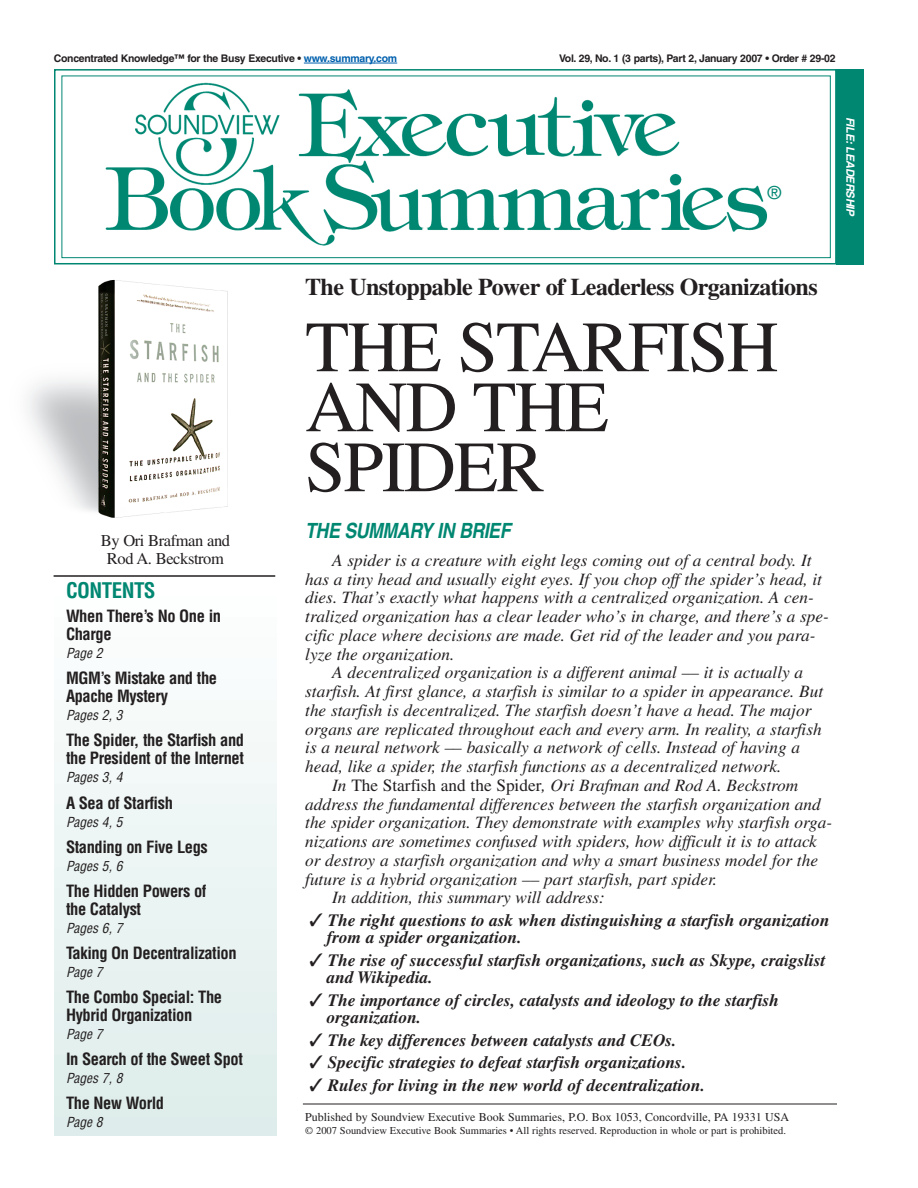
<style>
.page{position:relative;width:918px;height:1188px;background:#fff}
.page>*{position:absolute;margin:0;border:0;box-sizing:border-box;transform-origin:0 0}
.t1{font:72px/60px "Times";letter-spacing:-.025em;color:#231f20}
.t2{font:700 24px "Times";letter-spacing:-.025em;color:#231f20}
.t3{font:italic 700 21px "Helvetica";letter-spacing:-.03em;color:#008772;scale:.85 1}
.t4{font:700 condensed 21px "Helvetica";letter-spacing:-.025em;color:#008772}
.t5{font:18px "Helvetica";color:#008772}
.t6{font:italic 17.25px/18.8px "Times";color:#231f20}
.t7{font:italic 700 17.25px/17.2px "Times";color:#231f20}
.t8{font:700 condensed 16.5px/18px "Helvetica";letter-spacing:-.025em;color:#231f20}
.t9{font:16.5px/18px "Times";letter-spacing:-.025em;color:#231f20;text-align:center}
.t10{font:italic condensed 13.5px "Helvetica";color:#231f20}
.t11{font:12px "Times";color:#231f20}
.t12{font:italic 700 11.25px "Helvetica";letter-spacing:-.03em;color:#fff}
.t13{font:700 10.5px "Helvetica";letter-spacing:-.03em;color:#231f20}
.t14{font:10.5px "Times";color:#231f20}
.s1{color:#0160ae}
.s2{font-style:normal}
</style>
<div class="page">
<svg style="left:304px;top:63px;width:23px;height:1px"></svg>
<hr style="left:327px;top:63px;width:42px;height:1px;background:#0160ae">
<svg style="left:369px;top:63px;width:28px;height:1px"></svg>
<div style="left:54px;top:1120px;width:222px;height:14px;background:#deedeb"></div>
<div style="left:54px;top:1099px;width:222px;height:14px;background:#e0eeeb"></div>
<div style="left:54px;top:1078px;width:222px;height:14px;background:#e1efec"></div>
<div style="left:54px;top:1058px;width:222px;height:14px;background:#e1efec"></div>
<div style="left:54px;top:1037px;width:222px;height:14px;background:#e3f0ee"></div>
<div style="left:54px;top:1016px;width:222px;height:14px;background:#e4f0ef"></div>
<div style="left:54px;top:995px;width:222px;height:14px;background:#e5f1ef"></div>
<div style="left:54px;top:974px;width:222px;height:14px;background:#e6f1f0"></div>
<div style="left:54px;top:953px;width:222px;height:14px;background:#e8f3f1"></div>
<div style="left:54px;top:933px;width:222px;height:13px;background:#e9f3f1"></div>
<div style="left:54px;top:912px;width:222px;height:14px;background:#eaf4f2"></div>
<div style="left:54px;top:891px;width:222px;height:14px;background:#eaf4f2"></div>
<div style="left:54px;top:870px;width:222px;height:14px;background:#ebf5f3"></div>
<div style="left:54px;top:849px;width:222px;height:14px;background:#edf6f4"></div>
<div style="left:54px;top:828px;width:222px;height:14px;background:#eef6f5"></div>
<div style="left:54px;top:807px;width:222px;height:14px;background:#eff7f6"></div>
<div style="left:54px;top:787px;width:222px;height:14px;background:#f0f7f6"></div>
<div style="left:54px;top:766px;width:222px;height:14px;background:#f3f9f8"></div>
<div style="left:54px;top:745px;width:222px;height:14px;background:#f4f9f8"></div>
<div style="left:54px;top:724px;width:222px;height:14px;background:#f5faf9"></div>
<div style="left:54px;top:703px;width:222px;height:14px;background:#f6faf9"></div>
<div style="left:54px;top:682px;width:222px;height:14px;background:#f8fbfb"></div>
<div style="left:54px;top:662px;width:222px;height:14px;background:#f9fcfc"></div>
<div style="left:54px;top:641px;width:222px;height:14px;background:#fafcfc"></div>
<div style="left:54px;top:620px;width:222px;height:14px;background:#fbfdfd"></div>
<img style="left:27px;top:279px;width:201px;height:239px">
<div style="left:837px;top:69px;width:27px;height:195px;background:#008772"></div>
<hr style="left:303px;top:1104px;width:534px;height:1px;background:#231f20">
<hr style="left:54px;top:575px;width:221px;height:2px;background:#231f20">
<svg style="left:61px;top:75px;width:770px;height:184px"></svg>
<div style="left:54px;top:69px;width:783px;height:195px;border:2px solid #008772"></div>
<img style="left:68px;top:78px;width:756px;height:178px">
<div style="left:62px;top:76px;width:769px;height:182px;border:1px solid #008772"></div>
<p class="t13" style="left:54px;top:54px;width:345px">Concentrated Knowledge™ for the Busy Executive • <span class="s1">www.summary.com</span></p>
<p class="t13" style="left:559px;top:54px;width:278px">Vol. 29, No. 1 (3 parts), Part 2, January 2007 • Order # 29-02</p>
<p class="t5" style="left:768px;top:187px;width:15px">®</p>
<p class="t12" style="left:855px;top:117px;width:100px;rotate:90deg">FILE: LEADERSHIP</p>
<p class="t9" style="left:101px;top:533px;width:131px">By Ori Brafman and<br>Rod A. Beckstrom</p>
<p class="t4" style="left:66px;top:583px;width:91px">CONTENTS</p>
<p class="t8" style="left:66px;top:609px;width:157px">When There’s No One in<br>Charge</p>
<p class="t10" style="left:66px;top:648px;width:38px">Page 2</p>
<p class="t8" style="left:66px;top:671px;width:153px">MGM’s Mistake and the<br>Apache Mystery</p>
<p class="t10" style="left:66px;top:710px;width:58px">Pages 2, 3</p>
<p class="t8" style="left:66px;top:733px;width:180px">The Spider, the Starfish and the President of the Internet</p>
<p class="t10" style="left:66px;top:772px;width:58px">Pages 3, 4</p>
<p class="t8" style="left:66px;top:795px;width:108px">A Sea of Starfish</p>
<p class="t10" style="left:66px;top:816px;width:58px">Pages 4, 5</p>
<p class="t8" style="left:66px;top:839px;width:143px">Standing on Five Legs</p>
<p class="t10" style="left:66px;top:861px;width:58px">Pages 5, 6</p>
<p class="t8" style="left:66px;top:883px;width:142px">The Hidden Powers of the Catalyst</p>
<p class="t10" style="left:66px;top:923px;width:58px">Pages 6, 7</p>
<p class="t8" style="left:66px;top:945px;width:172px">Taking On Decentralization</p>
<p class="t10" style="left:66px;top:967px;width:38px">Page 7</p>
<p class="t8" style="left:66px;top:989px;width:158px">The Combo Special: The<br>Hybrid Organization</p>
<p class="t10" style="left:66px;top:1029px;width:38px">Page 7</p>
<p class="t8" style="left:66px;top:1051px;width:178px">In Search of the Sweet Spot</p>
<p class="t10" style="left:66px;top:1073px;width:58px">Pages 7, 8</p>
<p class="t8" style="left:66px;top:1096px;width:100px">The New World</p>
<p class="t10" style="left:66px;top:1117px;width:38px">Page 8</p>
<h2 class="t2" style="left:305px;top:278px;width:514px">The Unstoppable Power of Leaderless Organizations</h2>
<h1 class="t1" style="left:305px;top:324px;width:475px">THE STARFISH<br>AND THE<br>SPIDER</h1>
<p class="t3" style="left:305px;top:523px;width:243px">THE SUMMARY IN BRIEF</p>
<p class="t6" style="left:305px;top:552px;width:525px;text-indent:27px">A spider is a creature with eight legs coming out of a central body. It has a tiny head and usually eight eyes. If you chop off the spider’s head, it dies. That’s exactly what happens with a centralized organization. A cen&shy;tralized organization has a clear leader who’s in charge, and there’s a spe&shy;cific place where decisions are made. Get rid of the leader and you para&shy;lyze the organization.</p>
<p class="t6" style="left:305px;top:665px;width:519px;text-indent:27px">A decentralized organization is a different animal –– it is actually a starfish. At first glance, a starfish is similar to a spider in appearance. But the starfish is decentralized. The starfish doesn’t have a head. The major organs are replicated throughout each and every arm. In reality, a starfish is a neural network –– basically a network of cells. Instead of having a head, like a spider, the starfish functions as a decentralized network.</p>
<p class="t6" style="left:332px;top:777px;width:467px">In <span class="s2">The Starfish and the Spider</span>, Ori Brafman and Rod A. Beckstrom</p>
<p class="t6" style="left:305px;top:796px;width:517px">address the fundamental differences between the starfish organization and</p>
<p class="t6" style="left:305px;top:815px;width:528px">the spider organization. They demonstrate with examples why starfish orga-</p>
<p class="t6" style="left:305px;top:833px;width:513px">nizations are sometimes confused with spiders, how difficult it is to attack</p>
<p class="t6" style="left:305px;top:852px;width:514px">or destroy a starfish organization and why a smart business model for the</p>
<p class="t6" style="left:305px;top:871px;width:413px">future is a hybrid organization –– part starfish, part spider.</p>
<p class="t6" style="left:332px;top:890px;width:274px">In addition, this summary will address:</p>
<p class="t7" style="left:327px;top:913px;width:504px;text-indent:-17px">✓ The right questions to ask when distinguishing a starfish organization from a spider organization.</p>
<p class="t7" style="left:327px;top:953px;width:500px;text-indent:-17px">✓ The rise of successful starfish organizations, such as Skype, craigslist and Wikipedia.</p>
<p class="t7" style="left:327px;top:993px;width:454px;text-indent:-17px">✓ The importance of circles, catalysts and ideology to the starfish organization.</p>
<p class="t7" style="left:310px;top:1033px;width:369px">✓ The key differences between catalysts and CEOs.</p>
<p class="t7" style="left:310px;top:1055px;width:378px">✓ Specific strategies to defeat starfish organizations.</p>
<p class="t7" style="left:310px;top:1078px;width:397px">✓ Rules for living in the new world of decentralization.</p>
<p class="t11" style="left:305px;top:1112px;width:485px">Published by Soundview Executive Book Summaries, P.O. Box 1053, Concordville, PA 19331 USA</p>
<p class="t14" style="left:305px;top:1127px;width:482px">© 2007 Soundview Executive Book Summaries • All rights reserved. Reproduction in whole or part is prohibited.</p>
</div>
